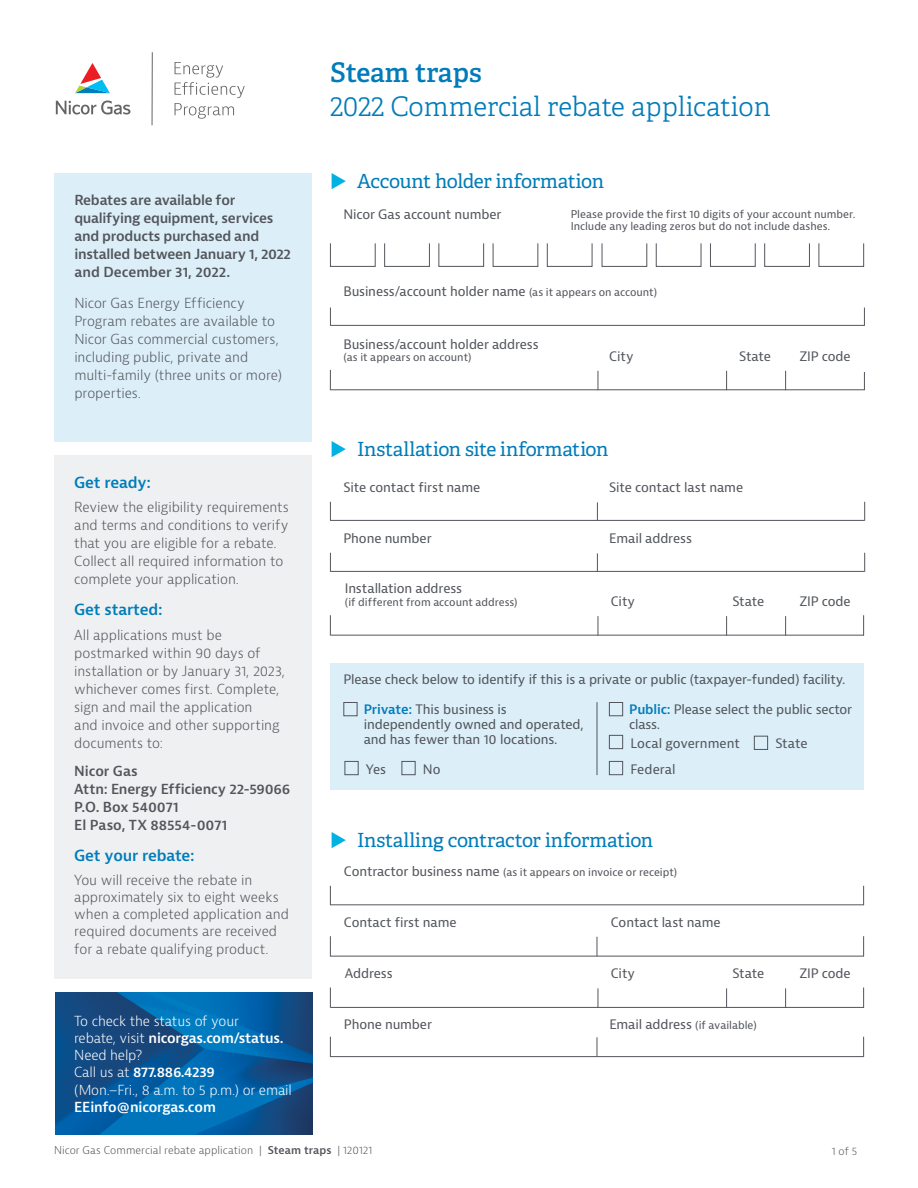
<style>
.page{position:relative;width:918px;height:1188px;background:#fff}
.page>*{position:absolute;margin:0;border:0;box-sizing:border-box;transform-origin:0 0}
.t1{font:300 27px "Adelle";color:#007cba}
.t2{font:600 27px "Adelle";color:#007cba}
.t3{font:19.5px "Adelle";letter-spacing:-.015em;color:#007cba}
.t4{font:600 15px "Bernina Sans";letter-spacing:-.01em;color:#007cba}
.t5{font:300 13.5px/18px "Bernina Sans";letter-spacing:-.005em;color:#52555b}
.t6{font:600 13.5px/18px "Bernina Sans";letter-spacing:-.02em;color:#52555b}
.t7{font:300 13.5px/17.2px "Bernina Sans";letter-spacing:-.015em;color:#fff}
.t8{font:600 13.5px "Bernina Sans";letter-spacing:-.015em;color:#fff}
.t9{font:12.75px/15.3px "Bernina Sans";letter-spacing:-.01em;color:#52555b}
.t10{font:10.5px/12.6px "Bernina Sans";color:#52555b}
.t11{font:300 10.5px "Bernina Sans";letter-spacing:.005em;color:#52555b}
.s1{font-weight:600}
.s2{font-size:10.5px}
.s3{font-weight:600;color:#007cba}
.s4{font-size:12.75px}
</style>
<div class="page">
<svg style="left:175px;top:62px;width:70px;height:57px"></svg>
<hr style="left:152px;top:52px;width:1px;height:73px;background:#636466">
<svg style="left:75px;top:63px;width:35px;height:30px"></svg>
<svg style="left:56px;top:101px;width:74px;height:14px"></svg>
<div style="left:54px;top:455px;width:258px;height:524px;background:#eef0f1"></div>
<div style="left:54px;top:174px;width:258px;height:268px;background:#dceef8"></div>
<hr style="left:330px;top:1056px;width:534px;height:1px;background:#52555b">
<svg style="left:330px;top:1037px;width:1px;height:19px"></svg>
<svg style="left:863px;top:1037px;width:1px;height:19px"></svg>
<svg style="left:597px;top:1037px;width:1px;height:20px"></svg>
<hr style="left:330px;top:904px;width:534px;height:1px;background:#52555b">
<svg style="left:330px;top:886px;width:1px;height:19px"></svg>
<svg style="left:863px;top:886px;width:1px;height:19px"></svg>
<hr style="left:330px;top:956px;width:534px;height:1px;background:#52555b">
<svg style="left:330px;top:936px;width:1px;height:20px"></svg>
<svg style="left:863px;top:936px;width:1px;height:20px"></svg>
<svg style="left:597px;top:937px;width:1px;height:19px"></svg>
<hr style="left:331px;top:1007px;width:533px;height:1px;background:#52555b">
<svg style="left:330px;top:988px;width:1px;height:20px"></svg>
<svg style="left:863px;top:988px;width:1px;height:19px"></svg>
<svg style="left:598px;top:988px;width:1px;height:19px"></svg>
<svg style="left:726px;top:988px;width:1px;height:19px"></svg>
<svg style="left:785px;top:988px;width:1px;height:19px"></svg>
<div style="left:330px;top:243px;width:46px;height:24px;border:1px solid #52555b"></div>
<div style="left:438px;top:243px;width:46px;height:24px;border:1px solid #52555b"></div>
<div style="left:547px;top:243px;width:45px;height:24px;border:1px solid #52555b"></div>
<div style="left:384px;top:243px;width:46px;height:24px;border:1px solid #52555b"></div>
<div style="left:493px;top:243px;width:45px;height:24px;border:1px solid #52555b"></div>
<div style="left:656px;top:243px;width:45px;height:24px;border:1px solid #52555b"></div>
<div style="left:764px;top:243px;width:46px;height:24px;border:1px solid #52555b"></div>
<div style="left:602px;top:243px;width:45px;height:24px;border:1px solid #52555b"></div>
<div style="left:710px;top:243px;width:46px;height:24px;border:1px solid #52555b"></div>
<div style="left:819px;top:243px;width:45px;height:24px;border:1px solid #52555b"></div>
<hr style="left:330px;top:325px;width:534px;height:1px;background:#52555b">
<svg style="left:330px;top:308px;width:1px;height:18px"></svg>
<svg style="left:864px;top:308px;width:1px;height:18px"></svg>
<svg style="left:785px;top:371px;width:1px;height:18px"></svg>
<svg style="left:330px;top:370px;width:1px;height:19px"></svg>
<svg style="left:598px;top:371px;width:1px;height:18px"></svg>
<svg style="left:726px;top:371px;width:1px;height:18px"></svg>
<hr style="left:330px;top:389px;width:534px;height:1px;background:#52555b">
<svg style="left:864px;top:372px;width:1px;height:18px"></svg>
<img style="left:55px;top:993px;width:257px;height:142px">
<div style="left:330px;top:663px;width:534px;height:127px;background:#dceef8"></div>
<div style="left:345px;top:761px;width:14px;height:14px;border:1px solid #52555b"></div>
<div style="left:402px;top:761px;width:14px;height:14px;border:1px solid #52555b"></div>
<div style="left:609px;top:735px;width:14px;height:14px;border:1px solid #52555b"></div>
<div style="left:754px;top:736px;width:14px;height:14px;border:1px solid #52555b"></div>
<div style="left:609px;top:761px;width:14px;height:14px;border:1px solid #52555b"></div>
<hr style="left:597px;top:702px;width:1px;height:73px;background:#52555b">
<div style="left:343px;top:702px;width:14px;height:14px;border:1px solid #52555b"></div>
<div style="left:609px;top:702px;width:14px;height:14px;border:1px solid #52555b"></div>
<hr style="left:330px;top:520px;width:534px;height:1px;background:#52555b">
<svg style="left:330px;top:502px;width:1px;height:19px"></svg>
<svg style="left:864px;top:502px;width:1px;height:19px"></svg>
<svg style="left:597px;top:502px;width:1px;height:18px"></svg>
<hr style="left:330px;top:571px;width:534px;height:1px;background:#52555b">
<svg style="left:330px;top:553px;width:1px;height:19px"></svg>
<svg style="left:864px;top:553px;width:1px;height:19px"></svg>
<svg style="left:597px;top:553px;width:1px;height:18px"></svg>
<hr style="left:331px;top:635px;width:533px;height:1px;background:#52555b">
<svg style="left:330px;top:615px;width:1px;height:21px"></svg>
<svg style="left:863px;top:615px;width:1px;height:21px"></svg>
<svg style="left:598px;top:616px;width:1px;height:20px"></svg>
<svg style="left:726px;top:616px;width:1px;height:20px"></svg>
<svg style="left:785px;top:616px;width:1px;height:20px"></svg>
<h1 class="t2" style="left:330px;top:55px;width:153px">Steam traps</h1>
<h1 class="t1" style="left:330px;top:90px;width:442px">2022 Commercial rebate application</h1>
<p class="t6" style="left:74px;top:191px;width:218px">Rebates are available for qualifying equipment, services and products purchased and installed between January 1, 2022 and December 31, 2022.</p>
<p class="t5" style="left:74px;top:295px;width:209px">Nicor Gas Energy Efficiency<br>Program rebates are available to<br>Nicor Gas commercial customers, including public, private and multi-family (three units or more) properties.</p>
<p class="t4" style="left:74px;top:473px;width:78px">Get ready:</p>
<p class="t5" style="left:74px;top:499px;width:216px">Review the eligibility requirements and terms and conditions to verify that you are eligible for a rebate.<br>Collect all required information to complete your application.</p>
<p class="t4" style="left:74px;top:600px;width:90px">Get started:</p>
<p class="t5" style="left:74px;top:626px;width:212px">All applications must be postmarked within 90 days of installation or by January 31, 2023, whichever comes first. Complete, sign and mail the application<br>and invoice and other supporting documents to:</p>
<p class="t6" style="left:74px;top:763px;width:218px">Nicor Gas<br>Attn: Energy Efficiency 22-59066<br>P.O. Box 540071<br>El Paso, TX 88554-0071</p>
<p class="t4" style="left:74px;top:845px;width:122px">Get your rebate:</p>
<p class="t5" style="left:74px;top:871px;width:216px;line-height:17.2px">You will receive the rebate in approximately six to eight weeks when a completed application and required documents are received for a rebate qualifying product.</p>
<p class="t7" style="left:74px;top:1012px;width:219px">To check the status of your<br>rebate, visit <span class="s1">nicorgas.com/status.<br></span>Need help?<br>Call us at <span class="s1">877.886.4239<br></span>(Mon.–Fri., 8 a.m. to 5 p.m.) or email</p>
<p class="t8" style="left:74px;top:1098px;width:143px">EEinfo@nicorgas.com</p>
<h2 class="t3" style="left:357px;top:169px;width:248px">Account holder information</h2>
<p class="t9" style="left:344px;top:207px;width:159px">Nicor Gas account number</p>
<p class="t10" style="left:571px;top:208px;width:286px">Please provide the first 10 digits of your account number.<br>Include any leading zeros but do not include dashes.</p>
<p class="t9" style="left:344px;top:284px;width:315px">Business/account holder name <span class="s2">(as it appears on account)</span></p>
<p class="t9" style="left:344px;top:337px;width:197px">Business/account holder address</p>
<p class="t10" style="left:344px;top:351px;width:130px">(as it appears on account)</p>
<p class="t9" style="left:609px;top:349px;width:26px">City</p>
<p class="t9" style="left:739px;top:349px;width:33px">State</p>
<p class="t9" style="left:799px;top:349px;width:53px">ZIP code</p>
<h2 class="t3" style="left:357px;top:438px;width:253px">Installation site information</h2>
<p class="t9" style="left:344px;top:480px;width:138px">Site contact first name</p>
<p class="t9" style="left:609px;top:480px;width:136px">Site contact last name</p>
<p class="t9" style="left:344px;top:530px;width:90px">Phone number</p>
<p class="t9" style="left:609px;top:530px;width:84px">Email address</p>
<p class="t9" style="left:345px;top:581px;width:119px">Installation address</p>
<p class="t10" style="left:345px;top:596px;width:174px">(if different from account address)</p>
<p class="t9" style="left:611px;top:594px;width:26px">City</p>
<p class="t9" style="left:733px;top:594px;width:33px">State</p>
<p class="t9" style="left:799px;top:594px;width:53px">ZIP code</p>
<p class="t9" style="left:344px;top:672px;width:503px">Please check below to identify if this is a private or public (taxpayer-funded) facility.</p>
<p class="t9" style="left:364px;top:702px;width:222px"><span class="s3">Private:</span> This business is independently owned and operated, and has fewer than 10 locations.</p>
<p class="t9" style="left:629px;top:702px;width:224px"><span class="s3">Public:</span> Please select the public sector class.</p>
<p class="t9" style="left:366px;top:762px;width:22px">Yes</p>
<p class="t9" style="left:423px;top:762px;width:19px">No</p>
<p class="t9" style="left:630px;top:736px;width:111px">Local government</p>
<p class="t9" style="left:775px;top:736px;width:34px">State</p>
<p class="t9" style="left:630px;top:762px;width:47px">Federal</p>
<h2 class="t3" style="left:357px;top:828px;width:298px">Installing contractor information</h2>
<p class="t10" style="left:344px;top:866px;width:335px"><span class="s4">Contractor business name</span> (as it appears on invoice or receipt)</p>
<p class="t9" style="left:344px;top:915px;width:114px">Contact first name</p>
<p class="t9" style="left:611px;top:915px;width:111px">Contact last name</p>
<p class="t9" style="left:345px;top:966px;width:49px">Address</p>
<p class="t9" style="left:611px;top:966px;width:26px">City</p>
<p class="t9" style="left:733px;top:966px;width:33px">State</p>
<p class="t9" style="left:799px;top:966px;width:53px">ZIP code</p>
<p class="t9" style="left:344px;top:1017px;width:90px">Phone number</p>
<p class="t10" style="left:609px;top:1020px;width:149px"><span class="s4">Email address</span> (if available)</p>
<p class="t11" style="left:54px;top:1143px;width:320px">Nicor Gas Commercial rebate application | <span class="s1">Steam traps</span> | 120121</p>
<p class="t11" style="left:832px;top:1145px;width:27px">1 of 5</p>
</div>
